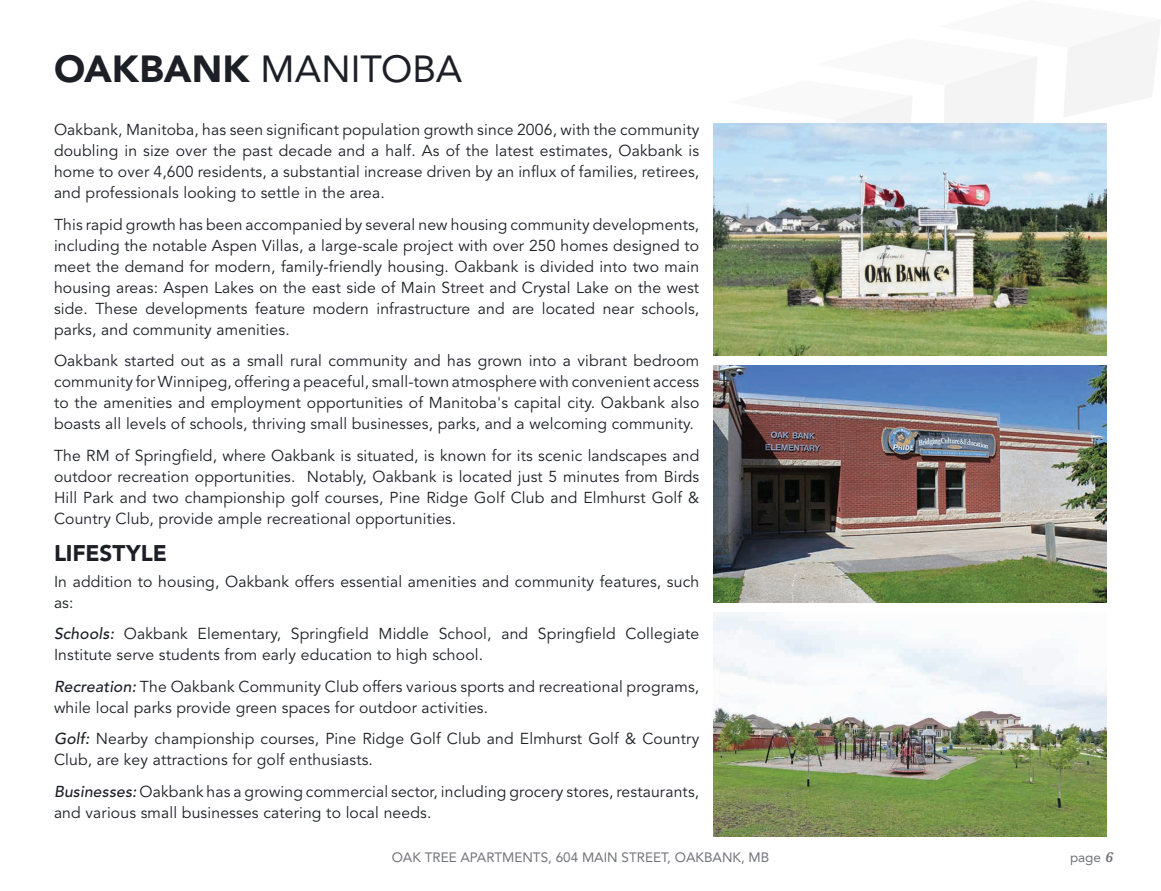
<style>
.page{position:relative;width:1161px;height:891px;background:#fff}
.page>*{position:absolute;margin:0;border:0;box-sizing:border-box;transform-origin:0 0}
.t1{font:37.5px "Avenir LT Std";letter-spacing:.005em;color:#1d1f26}
.t2{font:900 22.5px "Avenir LT Std";letter-spacing:-.005em;color:#1d1f26}
.t3{font:15.75px/21px "Avenir LT Std";letter-spacing:.01em;color:#1d1f26}
.t4{font:13.5px "Avenir LT Std";color:#727379}
.s1{font-weight:900}
.s2{font-weight:500;font-style:italic}
.s3{font-family:"Droid Serif";font-weight:700;font-style:italic}
</style>
<div class="page">
<svg style="left:836px;top:20px;width:324px;height:103px"></svg>
<img style="left:714px;top:612px;width:393px;height:225px">
<img style="left:714px;top:123px;width:393px;height:232px">
<img style="left:714px;top:365px;width:393px;height:237px">
<h1 class="t1" style="left:54px;top:48px;width:410px"><span class="s1">OAKBANK</span> MANITOBA</h1>
<p class="t3" style="left:54px;top:120px;width:647px;text-align:justify">Oakbank, Manitoba, has seen significant population growth since 2006, with the community doubling in size over the past decade and a half. As of the latest estimates, Oakbank is home to over 4,600 residents, a substantial increase driven by an influx of families, retirees, and professionals looking to settle in the area.</p>
<p class="t3" style="left:54px;top:214px;width:647px;text-align:justify">This rapid growth has been accompanied by several new housing community developments, including the notable Aspen Villas, a large-scale project with over 250 homes designed to meet the demand for modern, family-friendly housing. Oakbank is divided into two main housing areas: Aspen Lakes on the east side of Main Street and Crystal Lake on the west side. These developments feature modern infrastructure and are located near schools, parks, and community amenities.</p>
<p class="t3" style="left:54px;top:351px;width:647px;text-align:justify">Oakbank started out as a small rural community and has grown into a vibrant bedroom community for Winnipeg, offering a peaceful, small-town atmosphere with convenient access to the amenities and employment opportunities of Manitoba's capital city. Oakbank also boasts all levels of schools, thriving small businesses, parks, and a welcoming community.</p>
<p class="t3" style="left:54px;top:445px;width:647px;text-align:justify">The RM of Springfield, where Oakbank is situated, is known for its scenic landscapes and outdoor recreation opportunities. Notably, Oakbank is located just 5 minutes from Birds Hill Park and two championship golf courses, Pine Ridge Golf Club and Elmhurst Golf &amp; Country Club, provide ample recreational opportunities.</p>
<h2 class="t2" style="left:54px;top:540px;width:114px">LIFESTYLE</h2>
<p class="t3" style="left:54px;top:571px;width:647px">In addition to housing, Oakbank offers essential amenities and community features, such as:</p>
<p class="t3" style="left:54px;top:624px;width:647px"><span class="s2">Schools:</span> Oakbank Elementary, Springfield Middle School, and Springfield Collegiate<br>Institute serve students from early education to high school.</p>
<p class="t3" style="left:54px;top:676px;width:647px"><span class="s2">Recreation:</span> The Oakbank Community Club offers various sports and recreational programs, while local parks provide green spaces for outdoor activities.</p>
<p class="t3" style="left:54px;top:729px;width:647px"><span class="s2">Golf:</span> Nearby championship courses, Pine Ridge Golf Club and Elmhurst Golf &amp; Country<br>Club, are key attractions for golf enthusiasts.</p>
<p class="t3" style="left:54px;top:781px;width:647px"><span class="s2">Businesses:</span> Oakbank has a growing commercial sector, including grocery stores, restaurants, and various small businesses catering to local needs.</p>
<p class="t4" style="left:392px;top:850px;width:379px">OAK TREE APARTMENTS, 604 MAIN STREET, OAKBANK, MB</p>
<p class="t4" style="left:1070px;top:850px;width:44px">page <span class="s3">6</span></p>
</div>
